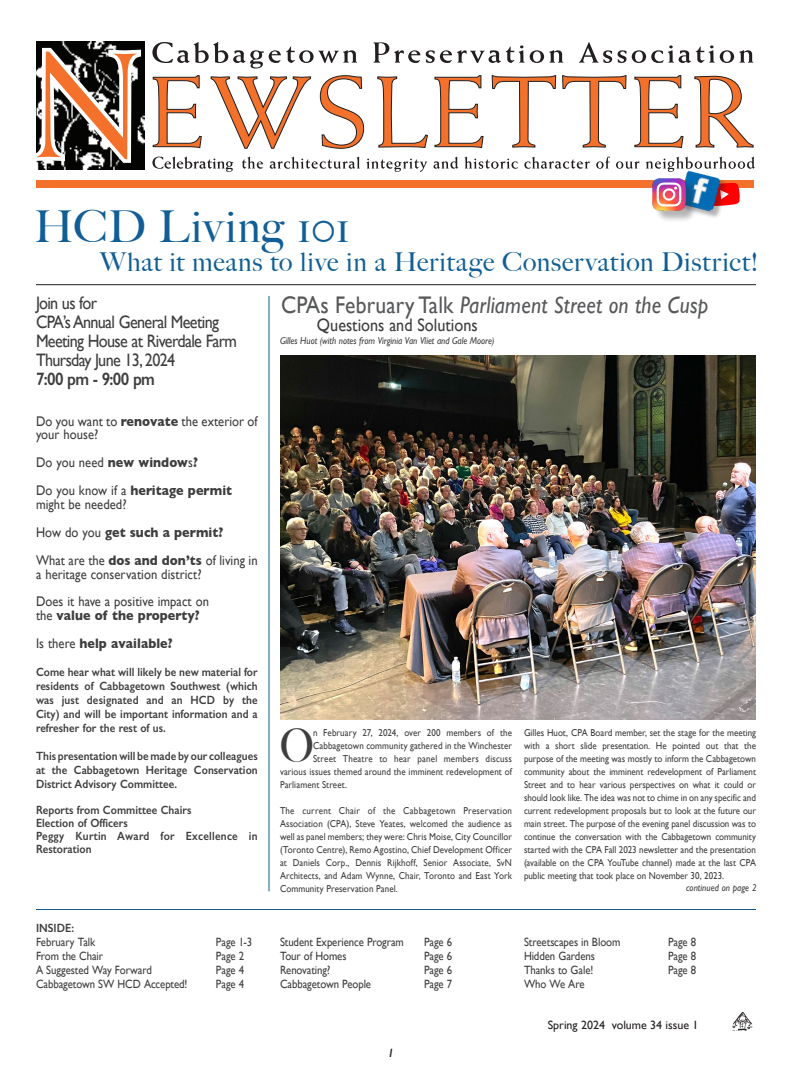
<style>
.page{position:relative;width:792px;height:1080px;background:#fff}
.page>*{position:absolute;margin:0;border:0;box-sizing:border-box;transform-origin:0 0}
.text{font:500 46.1px "Big Caslon";color:#3e3e3f;scale:.9 1}
.Big_Caslon_Head{font:500 44px "Big Caslon";letter-spacing:.015em;color:#105e95}
.Big_Caslon_Head-2{font:500 26px "Big Caslon";letter-spacing:.03em;color:#105e95}
.Heading{font:italic 24px "Gill Sans";letter-spacing:.01em;color:#57585a;scale:.9 1}
.Sub_Heading{font:18px "Gill Sans";letter-spacing:-.04em;color:#3e3e3f;scale:.9 1}
.Sub_Heading-2{font:18px "Gill Sans";color:#3e3e3f;scale:.9 1}
.text_heading{font:600 18px "Gill Sans";letter-spacing:-.04em;color:#3e3e3f;scale:.9 1}
.text_heading-2{font:14px/13px "Gill Sans";letter-spacing:.005em;color:#3e3e3f;scale:.9 1}
.text_heading-3{font:700 14px "Gill Sans";letter-spacing:.005em;color:#3e3e3f;scale:.9 1}
.text_heading-4{font:600 12px/14px "Gill Sans";letter-spacing:.005em;color:#3e3e3f;text-align:justify;scale:.9 1}
.text-2{font:12px "Gill Sans";letter-spacing:-.01em;color:#3e3e3f;scale:.9 1}
.text_heading-5{font:600 12px/13px "Gill Sans";letter-spacing:.025em;color:#3e3e3f;scale:.9 1}
.t1{font:12px "Gill Sans";color:#231f20}
.t2{font:italic 600 12px "Gill Sans";color:#231f20}
.text-3{font:10px/13px "Gill Sans";letter-spacing:.01em;color:#3e3e3f;text-align:justify;scale:.9 1}
.caption_credit{font:italic 10px "Gill Sans";color:#3e3e3f;scale:.9 1}
.s1{font-weight:700}
.s2{font-weight:400}
.s3{font-style:normal}
</style>
<div class="page">
<img style="left:36px;top:42px;width:109px;height:128px">
<svg style="left:242px;top:157px;width:21px;height:12px"></svg>
<svg style="left:270px;top:157px;width:90px;height:12px"></svg>
<svg style="left:367px;top:159px;width:60px;height:13px"></svg>
<svg style="left:434px;top:157px;width:24px;height:12px"></svg>
<svg style="left:465px;top:157px;width:53px;height:12px"></svg>
<svg style="left:524px;top:157px;width:66px;height:12px"></svg>
<svg style="left:596px;top:157px;width:14px;height:12px"></svg>
<svg style="left:616px;top:161px;width:23px;height:8px"></svg>
<svg style="left:646px;top:157px;width:109px;height:15px"></svg>
<svg style="left:152px;top:42px;width:205px;height:27px"></svg>
<svg style="left:373px;top:42px;width:47px;height:21px"></svg>
<svg style="left:426px;top:45px;width:137px;height:18px"></svg>
<svg style="left:579px;top:42px;width:33px;height:21px"></svg>
<svg style="left:618px;top:45px;width:135px;height:18px"></svg>
<svg style="left:36px;top:46px;width:107px;height:119px"></svg>
<svg style="left:153px;top:75px;width:49px;height:73px"></svg>
<svg style="left:210px;top:76px;width:101px;height:73px"></svg>
<svg style="left:320px;top:75px;width:44px;height:74px"></svg>
<svg style="left:377px;top:76px;width:51px;height:72px"></svg>
<svg style="left:434px;top:75px;width:50px;height:73px"></svg>
<svg style="left:491px;top:75px;width:65px;height:73px"></svg>
<svg style="left:562px;top:75px;width:65px;height:73px"></svg>
<svg style="left:634px;top:75px;width:50px;height:73px"></svg>
<svg style="left:694px;top:76px;width:60px;height:72px"></svg>
<div style="left:36px;top:180px;width:717px;height:7px;background:#f3712a"></div>
<svg style="left:152px;top:157px;width:81px;height:15px"></svg>
<svg style="left:728px;top:183px;width:12px;height:23px"></svg>
<div style="left:681px;top:172px;width:47px;height:47px;background:#231f20;opacity:.34"></div>
<img style="left:679px;top:171px;width:42px;height:41px">
<div style="left:654px;top:180px;width:44px;height:43px;background:#231f20;opacity:.33"></div>
<img style="left:653px;top:178px;width:32px;height:33px">
<hr style="left:268px;top:296px;width:2px;height:595px;background:#105e95">
<hr style="left:36px;top:284px;width:720px;height:1px;background:#231f20">
<hr style="left:36px;top:909px;width:720px;height:1px;background:#105e95">
<img style="left:281px;top:356px;width:475px;height:364px">
<img style="left:732px;top:1012px;width:20px;height:18px">
<p class="Big_Caslon_Head" style="left:34px;top:191px;width:317px">HCD Living 101</p>
<p class="Big_Caslon_Head-2" style="left:100px;top:241px;width:660px">What it means to live in a Heritage Conservation District!</p>
<p class="Sub_Heading" style="left:36px;top:292px;width:69px">Join us for</p>
<p class="Sub_Heading" style="left:36px;top:311px;width:205px">CPA’s Annual General Meeting</p>
<p class="Sub_Heading" style="left:36px;top:330px;width:225px">Meeting House at Riverdale Farm</p>
<p class="Sub_Heading" style="left:36px;top:349px;width:156px">Thursday June 13, 2024</p>
<p class="text_heading" style="left:36px;top:368px;width:134px">7:00 pm - 9:00 pm</p>
<p class="text_heading-2" style="left:36px;top:415px;width:248px">Do you want to <span class="s1">renovate</span> the exterior of your house?</p>
<p class="text_heading-2" style="left:36px;top:456px;width:181px">Do you need <span class="s1">new window</span>s<span class="s1">?</span></p>
<p class="text_heading-3" style="left:36px;top:479px;width:219px"><span class="s2">Do you know if a</span> heritage permit</p>
<p class="text_heading-2" style="left:36px;top:498px;width:102px">might be needed?</p>
<p class="text_heading-3" style="left:36px;top:521px;width:210px"><span class="s2">How do you</span> get such a permit?</p>
<p class="text_heading-2" style="left:36px;top:553px;width:248px;line-height:14px">What are the <span class="s1">dos and don’ts</span> of living in a heritage conservation district?</p>
<p class="text_heading-2" style="left:36px;top:595px;width:194px">Does it have a positive impact on</p>
<p class="text_heading-3" style="left:36px;top:604px;width:183px"><span class="s2">the</span> value of the property?</p>
<p class="text_heading-3" style="left:36px;top:632px;width:153px"><span class="s2">Is there</span> help available?</p>
<p class="text_heading-4" style="left:36px;top:665px;width:248px">Come hear what will likely be new material for residents of Cabbagetown Southwest (which was just designated and an HCD by the City) and will be important information and a refresher for the rest of us.</p>
<p class="text_heading-4" style="left:36px;top:749px;width:248px">This presentation will be made by our colleagues at the Cabbagetown Heritage Conservation District Advisory Committee.</p>
<p class="text_heading-4" style="left:36px;top:803px;width:174px">Reports from Committee Chairs</p>
<p class="text_heading-4" style="left:36px;top:816px;width:103px">Election of Officers</p>
<p class="text_heading-5" style="left:36px;top:829px;width:248px">Peggy Kurtin Award for Excellence in<br>Restoration</p>
<p class="Heading" style="left:281px;top:291px;width:476px"><span class="s3">CPAs February Talk</span> Parliament Street on the Cusp</p>
<p class="Sub_Heading-2" style="left:317px;top:314px;width:180px">Questions and Solutions</p>
<p class="caption_credit" style="left:280px;top:335px;width:240px">Gilles Huot (with notes from Virginia Van Vliet and Gale Moore)</p>
<p class="text" style="left:280px;top:708px;width:39px">O</p>
<p class="text-3" style="left:313px;top:726px;width:223px">n February 27, 2024, over 200 members of the</p>
<p class="text-3" style="left:524px;top:726px;width:259px">Gilles Huot, CPA Board member, set the stage for the meeting with a short slide presentation. He pointed out that the purpose of the meeting was mostly to inform the Cabbagetown community about the imminent redevelopment of Parliament Street and to hear various perspectives on what it could or should look like. The idea was not to chime in on any specific and current redevelopment proposals but to look at the future our main street. The purpose of the evening panel discussion was to continue the conversation with the Cabbagetown community started with the CPA Fall 2023 newsletter and the presentation (available on the CPA YouTube channel) made at the last CPA public meeting that took place on November 30, 2023.</p>
<p class="text-3" style="left:313px;top:739px;width:223px">Cabbagetown community gathered in the Winchester</p>
<p class="text-3" style="left:313px;top:752px;width:223px">Street Theatre to hear panel members discuss</p>
<p class="text-3" style="left:280px;top:765px;width:259px">various issues themed around the imminent redevelopment of</p>
<p class="text-3" style="left:280px;top:778px;width:76px">Parliament Street.</p>
<p class="text-3" style="left:280px;top:804px;width:259px">The current Chair of the Cabbagetown Preservation Association (CPA), Steve Yeates, welcomed the audience as well as panel members; they were: Chris Moise, City Councillor (Toronto Centre), Remo Agostino, Chief Development Officer at Daniels Corp., Dennis Rijkhoff, Senior Associate, SvN Architects, and Adam Wynne, Chair, Toronto and East York Community Preservation Panel.</p>
<p class="caption_credit" style="left:686px;top:882px;width:80px">continued on page 2</p>
<p class="text_heading-4" style="left:36px;top:921px;width:44px">INSIDE:</p>
<p class="text-2" style="left:36px;top:935px;width:67px">February Talk</p>
<p class="text-2" style="left:216px;top:935px;width:42px">Page 1-3</p>
<p class="text-2" style="left:36px;top:949px;width:76px">From the Chair</p>
<p class="text-2" style="left:216px;top:949px;width:33px">Page 2</p>
<p class="text-2" style="left:36px;top:963px;width:130px">A Suggested Way Forward</p>
<p class="text-2" style="left:216px;top:963px;width:33px">Page 4</p>
<p class="text-2" style="left:36px;top:977px;width:170px">Cabbagetown SW HCD Accepted!</p>
<p class="text-2" style="left:216px;top:977px;width:33px">Page 4</p>
<p class="text-2" style="left:280px;top:935px;width:139px">Student Experience Program</p>
<p class="text-2" style="left:424px;top:935px;width:33px">Page 6</p>
<p class="text-2" style="left:280px;top:949px;width:75px">Tour of Homes</p>
<p class="text-2" style="left:424px;top:949px;width:33px">Page 6</p>
<p class="text-2" style="left:280px;top:963px;width:57px">Renovating?</p>
<p class="text-2" style="left:424px;top:963px;width:33px">Page 6</p>
<p class="text-2" style="left:280px;top:977px;width:103px">Cabbagetown People</p>
<p class="text-2" style="left:424px;top:977px;width:33px">Page 7</p>
<p class="t2" style="left:388px;top:1046px;width:8px">1</p>
<p class="text-2" style="left:524px;top:935px;width:109px">Streetscapes in Bloom</p>
<p class="text-2" style="left:668px;top:935px;width:33px">Page 8</p>
<p class="text-2" style="left:524px;top:949px;width:80px">Hidden Gardens</p>
<p class="text-2" style="left:668px;top:949px;width:33px">Page 8</p>
<p class="text-2" style="left:524px;top:963px;width:79px">Thanks to Gale!</p>
<p class="text-2" style="left:668px;top:963px;width:33px">Page 8</p>
<p class="text-2" style="left:524px;top:977px;width:69px">Who We Are</p>
<p class="t1" style="left:548px;top:1018px;width:152px">Spring 2024 volume 34 issue 1</p>
</div>
